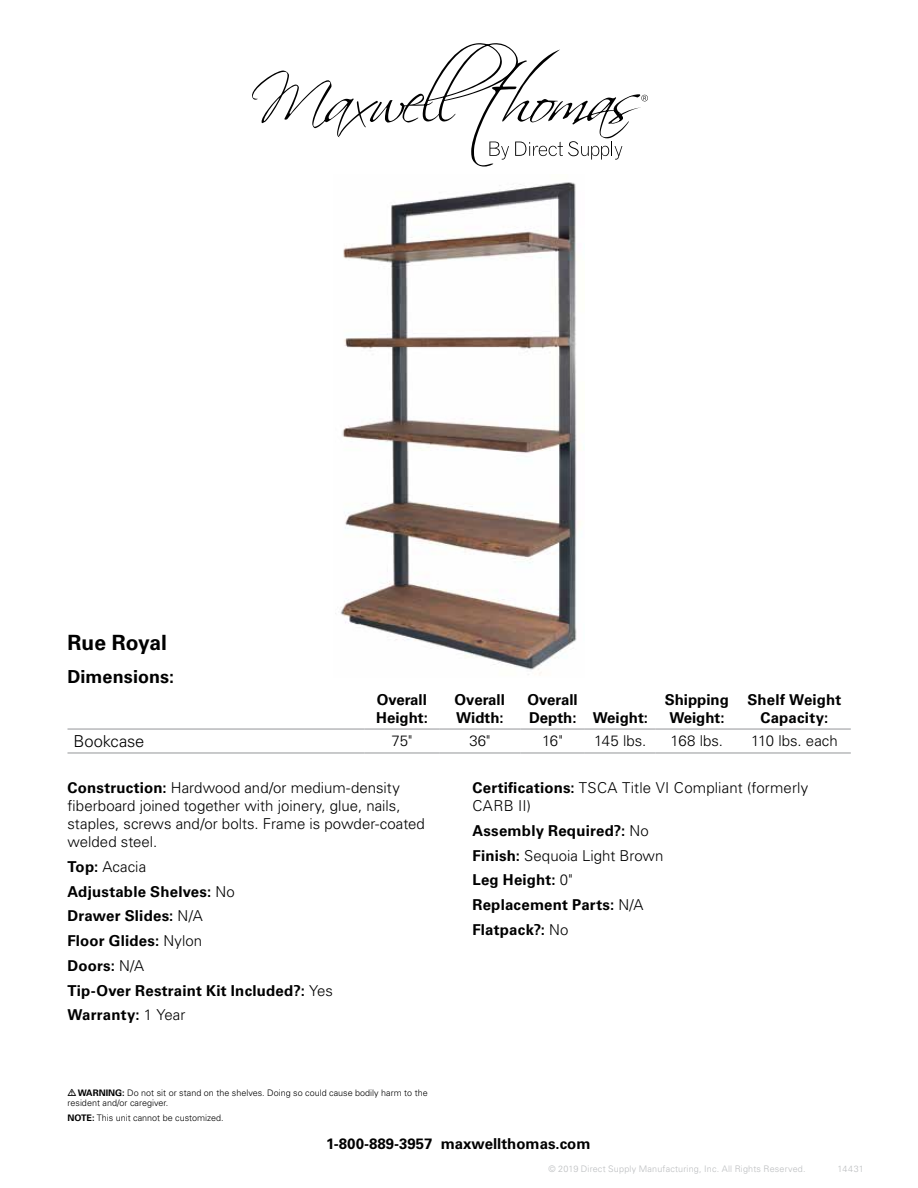
<style>
.page{position:relative;width:918px;height:1188px;background:#fff}
.page>*{position:absolute;margin:0;border:0;box-sizing:border-box;transform-origin:0 0}
.t1{font:700 21px "Univers LT Std";color:#000}
.t2{font:700 18px "Univers LT Std";letter-spacing:.005em;color:#000}
.t3{font:300 16.5px "Univers LT Std";letter-spacing:-.005em;color:#000}
.t4{font:700 15px/24.8px "Univers LT Std";letter-spacing:.01em;color:#000}
.t5{font:300 15px/18px "Univers LT Std";color:#000}
.t6{font:300 9px/10.8px "Univers LT Std";color:#000}
.t7{font:300 9px "Univers LT Std";letter-spacing:.02em;color:#bcbec0}
.s1{font-weight:700}
.s2{font-weight:300}
</style>
<div class="page">
<img style="left:335px;top:182px;width:242px;height:493px">
<svg style="left:252px;top:43px;width:396px;height:124px"></svg>
<hr style="left:68px;top:729px;width:296px;height:1px;background:#939598">
<hr style="left:364px;top:729px;width:75px;height:1px;background:#939598">
<hr style="left:439px;top:729px;width:81px;height:1px;background:#939598">
<hr style="left:520px;top:729px;width:65px;height:1px;background:#939598">
<hr style="left:585px;top:729px;width:71px;height:1px;background:#939598">
<hr style="left:656px;top:729px;width:82px;height:1px;background:#939598">
<hr style="left:738px;top:729px;width:113px;height:1px;background:#939598">
<hr style="left:68px;top:753px;width:296px;height:1px;background:#939598">
<hr style="left:364px;top:753px;width:75px;height:1px;background:#939598">
<hr style="left:439px;top:753px;width:81px;height:1px;background:#939598">
<hr style="left:520px;top:753px;width:65px;height:1px;background:#939598">
<hr style="left:585px;top:753px;width:71px;height:1px;background:#939598">
<hr style="left:656px;top:753px;width:82px;height:1px;background:#939598">
<hr style="left:738px;top:753px;width:113px;height:1px;background:#939598">
<h1 class="t1" style="left:68px;top:630px;width:101px">Rue Royal</h1>
<p class="t2" style="left:68px;top:666px;width:108px">Dimensions:</p>
<p class="t4" style="left:376px;top:691px;width:53px;line-height:18px">Overall<br>Height:</p>
<p class="t4" style="left:455px;top:691px;width:52px;line-height:18px">Overall<br>Width:</p>
<p class="t4" style="left:527px;top:691px;width:122px;line-height:18px">Overall<br>Depth: Weight:</p>
<p class="t4" style="left:665px;top:691px;width:66px;line-height:18px;text-align:center">Shipping<br>Weight:</p>
<p class="t4" style="left:747px;top:691px;width:95px;line-height:18px;text-align:center">Shelf Weight<br>Capacity:</p>
<p class="t3" style="left:74px;top:731px;width:72px">Bookcase</p>
<p class="t5" style="left:391px;top:732px;width:22px">75"</p>
<p class="t5" style="left:469px;top:732px;width:22px">36"</p>
<p class="t5" style="left:542px;top:732px;width:22px">16"</p>
<p class="t5" style="left:594px;top:732px;width:54px">145 lbs.</p>
<p class="t5" style="left:671px;top:732px;width:54px">168 lbs.</p>
<p class="t5" style="left:751px;top:732px;width:88px">110 lbs. each</p>
<p class="t5" style="left:68px;top:779px;width:359px"><span class="s1">Construction:</span> Hardwood and/or medium-density fiberboard joined together with joinery, glue, nails, staples, screws and/or bolts. Frame is powder-coated welded steel.</p>
<p class="t4" style="left:68px;top:854px;width:267px">Top: <span class="s2">Acacia<br></span>Adjustable Shelves: <span class="s2">No<br></span>Drawer Slides: <span class="s2">N/A<br></span>Floor Glides: <span class="s2">Nylon<br></span>Doors: <span class="s2">N/A<br></span>Tip-Over Restraint Kit Included?: <span class="s2">Yes<br></span>Warranty: <span class="s2">1 Year</span></p>
<p class="t5" style="left:473px;top:779px;width:337px"><span class="s1">Certifications:</span> TSCA Title VI Compliant (formerly<br>CARB II)</p>
<p class="t4" style="left:473px;top:818px;width:193px">Assembly Required?: <span class="s2">No<br></span>Finish: <span class="s2">Sequoia Light Brown<br></span>Leg Height: <span class="s2">0"<br></span>Replacement Parts: <span class="s2">N/A<br></span>Flatpack?: <span class="s2">No</span></p>
<p class="t6" style="left:67px;top:1087px;width:362px">• <span class="s1">WARNING:</span> Do not sit or stand on the shelves. Doing so could cause bodily harm to the resident and/or caregiver.</p>
<p class="t6" style="left:67px;top:1112px;width:158px"><span class="s1">NOTE:</span> This unit cannot be customized.</p>
<p class="t4" style="left:326px;top:1131px;width:266px">1-800-889-3957 maxwellthomas.com</p>
<p class="t7" style="left:548px;top:1163px;width:259px">© 2019 Direct Supply Manufacturing, Inc. All Rights Reserved.</p>
<p class="t7" style="left:838px;top:1163px;width:28px">14431</p>
</div>
